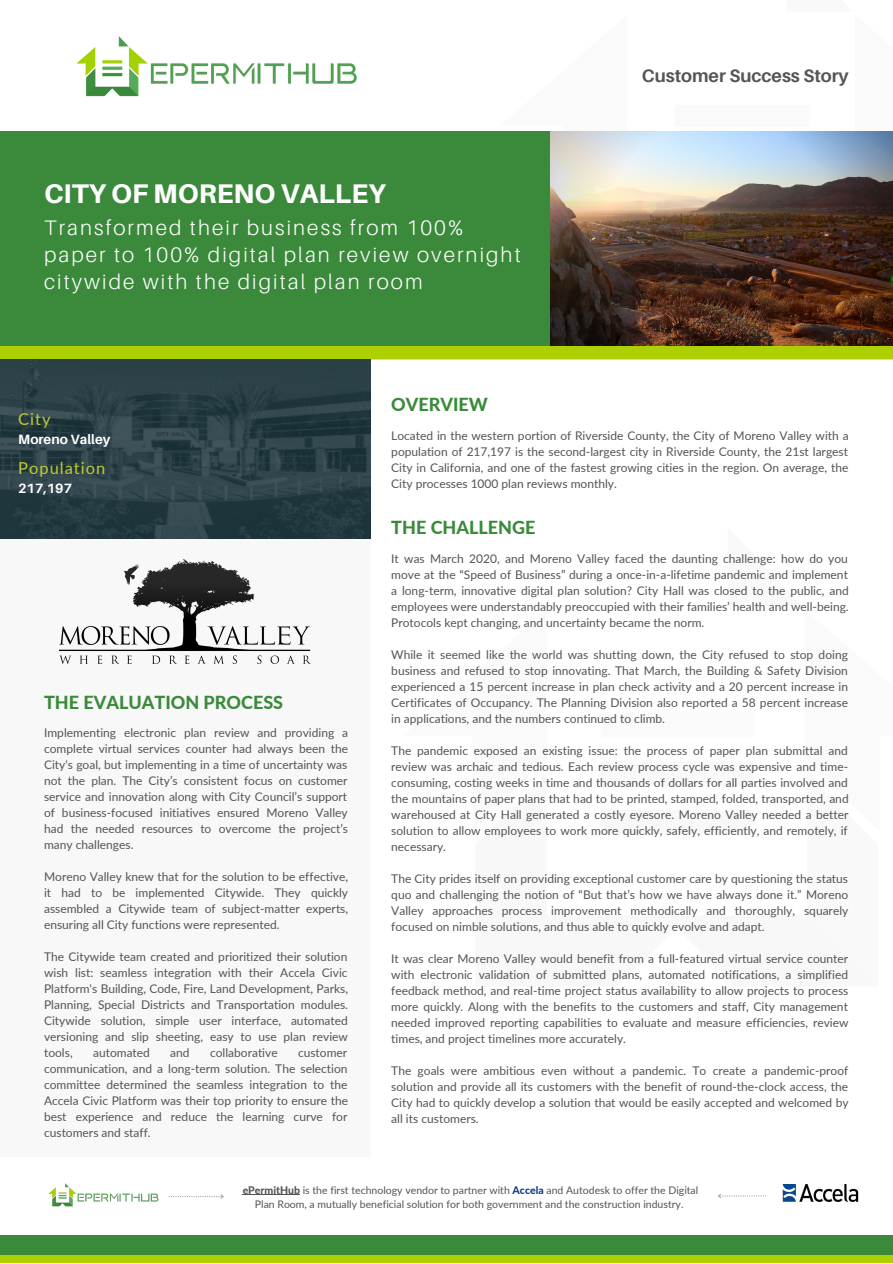
<style>
.page{position:relative;width:893px;height:1264px;background:#fff}
.page>*{position:absolute;margin:0;border:0;box-sizing:border-box;transform-origin:0 0}
.t1{font:800 27px "Aileron";color:#fff}
.t2{font:300 21px/27px "Aileron";letter-spacing:.1em;color:#fff}
.t3{font:800 18px "Lato";color:#3b8a3b}
.t4{font:700 18px "Aileron";color:#545454}
.t5{font:16.5px "Lato";letter-spacing:.06em;color:#c2cb30}
.t6{font:700 13.5px "Aileron";color:#fff}
.t7{font:12px/16px "Lato";color:#545454;text-align:justify}
.t8{font:10.5px/14px "Lato";color:#545454;text-align:center}
.s1{font-weight:800}
.s2{font-weight:800;color:#124082}
</style>
<div class="page">
<img style="left:550px;top:131px;width:342px;height:215px">
<div style="left:0;top:131px;width:550px;height:222px;background:#3b8a3b"></div>
<div style="left:0;top:346px;width:892px;height:13px;background:#acd002"></div>
<div style="left:0;top:359px;width:370px;height:796px;background:#f8f8f8"></div>
<div style="left:0;top:1235px;width:892px;height:27px;background:#3b8a3b"></div>
<div style="left:0;top:1255px;width:892px;height:7px;background:#acd002"></div>
<img style="left:0;top:359px;width:370px;height:179px">
<img style="left:76px;top:36px;width:281px;height:61px">
<img style="left:60px;top:559px;width:250px;height:104px">
<img style="left:782px;top:1184px;width:76px;height:17px">
<img style="left:48px;top:1183px;width:111px;height:24px">
<hr style="left:243px;top:1194px;width:57px;height:1px;background:#545454">
<svg style="left:169px;top:1194px;width:55px;height:5px"></svg>
<svg style="left:718px;top:1194px;width:48px;height:5px"></svg>
<h1 class="t1" style="left:44px;top:177px;width:343px">CITY OF MORENO VALLEY</h1>
<h2 class="t2" style="left:44px;top:213px;width:478px">Transformed their business from 100% paper to 100% digital plan review overnight citywide with the digital plan room</h2>
<h3 class="t5" style="left:18px;top:409px;width:34px">City</h3>
<h3 class="t3" style="left:391px;top:393px;width:98px">OVERVIEW</h3>
<h3 class="t4" style="left:641px;top:65px;width:208px">Customer Success Story</h3>
<p class="t6" style="left:18px;top:431px;width:94px">Moreno Valley</p>
<h3 class="t5" style="left:18px;top:457px;width:89px">Population</h3>
<p class="t6" style="left:18px;top:480px;width:55px">217,197</p>
<h3 class="t3" style="left:44px;top:691px;width:240px">THE EVALUATION PROCESS</h3>
<p class="t7" style="left:44px;top:724px;width:305px">Implementing electronic plan review and providing a complete virtual services counter had always been the City's goal, but implementing in a time of uncertainty was not the plan. The City’s consistent focus on customer service and innovation along with City Council’s support of business-focused initiatives ensured Moreno Valley had the needed resources to overcome the project’s many challenges.</p>
<p class="t7" style="left:44px;top:868px;width:305px">Moreno Valley knew that for the solution to be effective, it had to be implemented Citywide. They quickly assembled a Citywide team of subject-matter experts, ensuring all City functions were represented.</p>
<p class="t7" style="left:44px;top:948px;width:305px">The Citywide team created and prioritized their solution wish list: seamless integration with their Accela Civic Platform's Building, Code, Fire, Land Development, Parks, Planning, Special Districts and Transportation modules.<br>Citywide solution, simple user interface, automated versioning and slip sheeting, easy to use plan review tools,</p>
<p class="t7" style="left:93px;top:1044px;width:58px">automated</p>
<p class="t7" style="left:170px;top:1044px;width:21px">and</p>
<p class="t7" style="left:210px;top:1044px;width:69px">collaborative</p>
<p class="t7" style="left:44px;top:1044px;width:305px;text-indent:254px">customer communication, and a long-term solution. The selection committee determined the seamless integration to the Accela Civic Platform was their top priority to ensure the best experience and reduce the learning curve for customers and staff.</p>
<p class="t7" style="left:391px;top:427px;width:459px">Located in the western portion of Riverside County, the City of Moreno Valley with a population of 217,197 is the second-largest city in Riverside County, the 21st largest City in California, and one of the fastest growing cities in the region. On average, the City processes 1000 plan reviews monthly.</p>
<h3 class="t3" style="left:391px;top:516px;width:146px">THE CHALLENGE</h3>
<p class="t7" style="left:391px;top:550px;width:459px">It was March 2020, and Moreno Valley faced the daunting challenge: how do you move at the “Speed of Business” during a once-in-a-lifetime pandemic and implement a long-term, innovative digital plan solution? City Hall was closed to the public, and employees were understandably preoccupied with their families’ health and well-being.<br>Protocols kept changing, and uncertainty became the norm.</p>
<p class="t7" style="left:391px;top:646px;width:458px">While it seemed like the world was shutting down, the City refused to stop doing business and refused to stop innovating. That March, the Building &amp; Safety Division experienced a 15 percent increase in plan check activity and a 20 percent increase in Certificates of Occupancy. The Planning Division also reported a 58 percent increase in applications, and the numbers continued to climb.</p>
<p class="t7" style="left:391px;top:742px;width:459px">The pandemic exposed an existing issue: the process of paper plan submittal and review was archaic and tedious. Each review process cycle was expensive and time&shy;consuming, costing weeks in time and thousands of dollars for all parties involved and the mountains of paper plans that had to be printed, stamped, folded, transported, and warehoused at City Hall generated a costly eyesore. Moreno Valley needed a better solution to allow employees to work more quickly, safely, efficiently, and remotely, if necessary.</p>
<p class="t7" style="left:391px;top:870px;width:458px">The City prides itself on providing exceptional customer care by questioning the status quo and challenging the notion of “But that’s how we have always done it.” Moreno Valley approaches process improvement methodically and thoroughly, squarely focused on nimble solutions, and thus able to quickly evolve and adapt.</p>
<p class="t7" style="left:391px;top:950px;width:458px">It was clear Moreno Valley would benefit from a full-featured virtual service counter with electronic validation of submitted plans, automated notifications, a simplified feedback method, and real-time project status availability to allow projects to process more quickly. Along with the benefits to the customers and staff, City management needed improved reporting capabilities to evaluate and measure efficiencies, review times, and project timelines more accurately.</p>
<p class="t7" style="left:391px;top:1062px;width:459px">The goals were ambitious even without a pandemic. To create a pandemic-proof solution and provide all its customers with the benefit of round-the-clock access, the City had to quickly develop a solution that would be easily accepted and welcomed by all its customers.</p>
<p class="t8" style="left:243px;top:1182px;width:457px"><span class="s1">ePermitHub</span> is the first technology vendor to partner with <span class="s2">Accela</span> and Autodesk to offer the Digital<br>Plan Room, a mutually beneficial solution for both government and the construction industry.</p>
</div>
